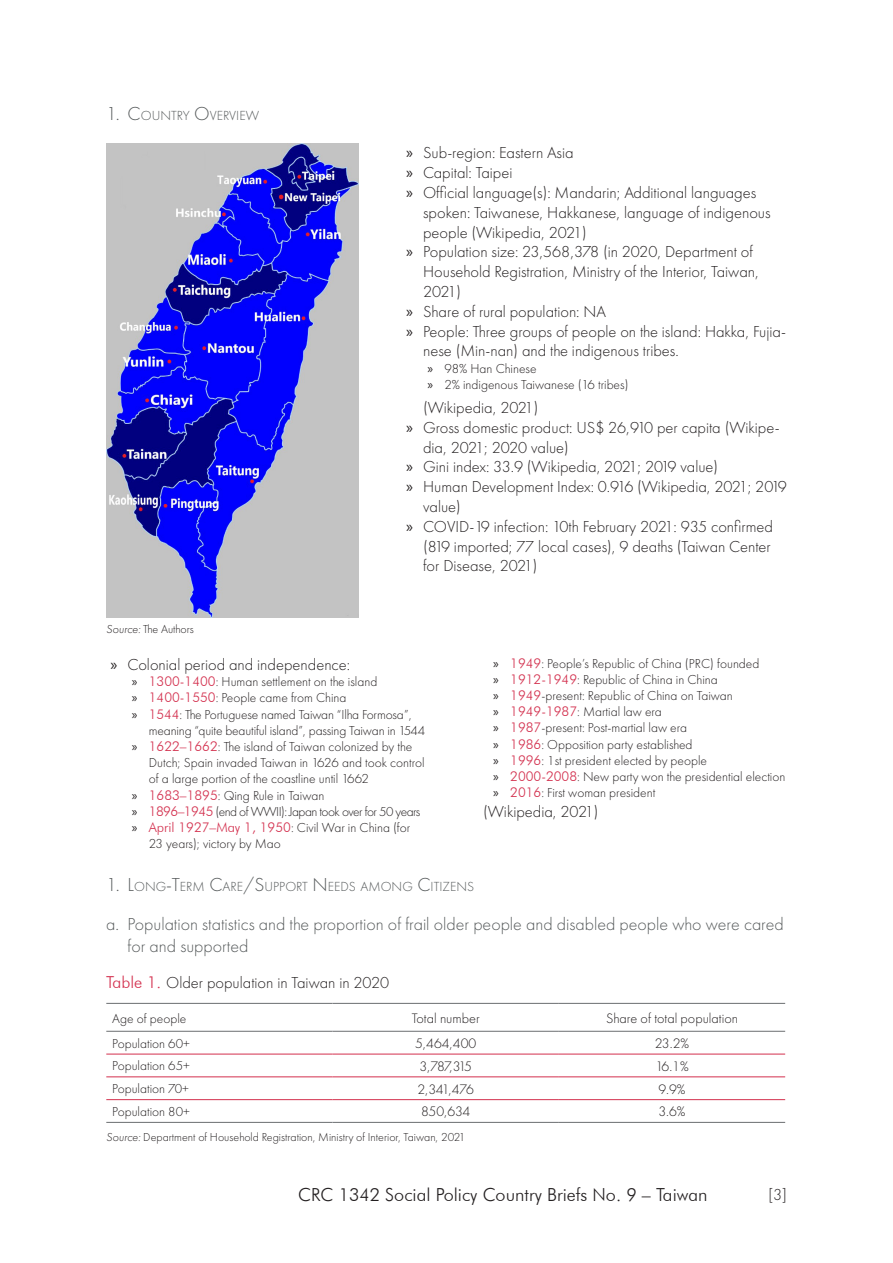
<style>
.page{position:relative;width:893px;height:1263px;background:#fff}
.page>*{position:absolute;margin:0;border:0;box-sizing:border-box;transform-origin:0 0}
.t1{font:300 18px/21.6px "Futura PT";color:#565a5b}
.t2{font:300 18px "Futura BT";color:#231f20}
.aufzählung_zweite_E{font:300 16.5px/19.8px "Futura PT";color:#231f20}
.aufzählung_ohne_ein{font:300 16.5px "Futura PT";color:#231f20}
.tabellen_zentriert{font:300 14.25px "Futura PT";color:#231f20}
.t3{font:300 13.65px "Futura PT";color:#565a5b}
.tabellen__TEXT{font:300 13.5px/16.2px "Futura PT";color:#231f20}
.tabellen__TEXT-2{font:300 13.5px "Futura PT";letter-spacing:-.04em;color:#231f20}
.quelle{font:300 12px "Futura PT";color:#231f20}
.s1{font-size:19.5px}
.s2{font-family:"Myriad Pro";font-weight:400}
.s3{font-style:italic}
.s4{font-family:"Futura BT";color:#d3304e}
</style>
<div class="page">
<img style="left:106px;top:144px;width:253px;height:473px">
<hr style="left:106px;top:1054px;width:227px;height:1px;background:#d3304e">
<hr style="left:333px;top:1054px;width:226px;height:1px;background:#d3304e">
<hr style="left:559px;top:1054px;width:226px;height:1px;background:#d3304e">
<hr style="left:106px;top:1076px;width:227px;height:1px;background:#d3304e">
<hr style="left:333px;top:1076px;width:226px;height:1px;background:#d3304e">
<hr style="left:559px;top:1076px;width:226px;height:1px;background:#d3304e">
<hr style="left:106px;top:1003px;width:227px;height:1px;background:#7b7e80">
<hr style="left:333px;top:1003px;width:226px;height:1px;background:#7b7e80">
<hr style="left:559px;top:1003px;width:226px;height:1px;background:#7b7e80">
<hr style="left:106px;top:1031px;width:227px;height:1px;background:#7b7e80">
<hr style="left:333px;top:1031px;width:226px;height:1px;background:#7b7e80">
<hr style="left:559px;top:1031px;width:226px;height:1px;background:#7b7e80">
<hr style="left:106px;top:1099px;width:227px;height:1px;background:#d3304e">
<hr style="left:333px;top:1099px;width:226px;height:1px;background:#d3304e">
<hr style="left:559px;top:1099px;width:226px;height:1px;background:#d3304e">
<hr style="left:106px;top:1122px;width:227px;height:1px;background:#7b7e80">
<hr style="left:333px;top:1122px;width:226px;height:1px;background:#7b7e80">
<hr style="left:559px;top:1122px;width:226px;height:1px;background:#7b7e80">
<p class="t3" style="left:106px;top:108px;width:154px"><span class="s1">1. C</span>OUNTRY <span class="s1">O</span>VERVIEW</p>
<p class="aufzählung_zweite_E" style="left:406px;top:143px;width:169px"><span class="s2">»</span> Sub-region: Eastern Asia</p>
<p class="aufzählung_zweite_E" style="left:406px;top:163px;width:108px"><span class="s2">»</span> Capital: Taipei</p>
<p class="aufzählung_zweite_E" style="left:423px;top:183px;width:349px;text-indent:-17px"><span class="s2">»</span> Official language(s): Mandarin; Additional languages spoken: Taiwanese, Hakkanese, language of indigenous people (Wikipedia, 2021)</p>
<p class="aufzählung_zweite_E" style="left:423px;top:242px;width:337px;text-indent:-17px"><span class="s2">»</span> Population size: 23,568,378 (in 2020, Department of<br>Household Registration, Ministry of the Interior, Taiwan,<br>2021)</p>
<p class="aufzählung_zweite_E" style="left:406px;top:302px;width:201px"><span class="s2">»</span> Share of rural population: NA</p>
<p class="aufzählung_zweite_E" style="left:423px;top:321px;width:364px;text-indent:-17px"><span class="s2">»</span> People: Three groups of people on the island: Hakka, Fujia&shy;nese (Min-nan) and the indigenous tribes.</p>
<p class="tabellen__TEXT" style="left:427px;top:360px;width:111px"><span class="s2">»</span> 98% Han Chinese</p>
<p class="tabellen__TEXT" style="left:427px;top:376px;width:203px"><span class="s2">»</span> 2% indigenous Taiwanese (16 tribes)</p>
<p class="aufzählung_ohne_ein" style="left:423px;top:398px;width:117px">(Wikipedia, 2021)</p>
<p class="aufzählung_zweite_E" style="left:423px;top:417px;width:358px;text-indent:-17px"><span class="s2">»</span> Gross domestic product: US$ 26,910 per capita (Wikipe&shy;dia, 2021; 2020 value)</p>
<p class="aufzählung_zweite_E" style="left:406px;top:457px;width:314px"><span class="s2">»</span> Gini index: 33.9 (Wikipedia, 2021; 2019 value)</p>
<p class="aufzählung_zweite_E" style="left:423px;top:477px;width:365px;text-indent:-17px"><span class="s2">»</span> Human Development Index: 0.916 (Wikipedia, 2021; 2019 value)</p>
<p class="aufzählung_zweite_E" style="left:423px;top:516px;width:351px;text-indent:-17px"><span class="s2">»</span> COVID-19 infection: 10th February 2021: 935 confirmed (819 imported; 77 local cases), 9 deaths (Taiwan Center for Disease, 2021)</p>
<p class="quelle" style="left:106px;top:622px;width:89px"><span class="s3">Source:</span> The Authors</p>
<p class="aufzählung_zweite_E" style="left:111px;top:655px;width:241px"><span class="s2">»</span> Colonial period and independence:</p>
<p class="tabellen__TEXT" style="left:132px;top:674px;width:247px"><span class="s2">»</span> <span class="s4">1300-1400</span>: Human settlement on the island</p>
<p class="tabellen__TEXT" style="left:132px;top:690px;width:216px"><span class="s2">»</span> <span class="s4">1400-1550</span>: People came from China</p>
<p class="tabellen__TEXT" style="left:149px;top:706px;width:278px;text-indent:-17px"><span class="s2">»</span> <span class="s4">1544</span>: The Portuguese named Taiwan “Ilha Formosa”, meaning “quite beautiful island”, passing Taiwan in 1544</p>
<p class="tabellen__TEXT" style="left:149px;top:738px;width:277px;text-indent:-17px"><span class="s2">»</span> <span class="s4">1622–1662</span>: The island of Taiwan colonized by the<br>Dutch; Spain invaded Taiwan in 1626 and took control of a large portion of the coastline until 1662</p>
<p class="tabellen__TEXT" style="left:132px;top:787px;width:194px"><span class="s2">»</span> <span class="s4">1683–1895</span>: Qing Rule in Taiwan</p>
<p class="tabellen__TEXT-2" style="left:132px;top:804px;width:290px"><span class="s2">»</span> <span class="s4">1896–1945</span> (end of WWII): Japan took over for 50 years</p>
<p class="tabellen__TEXT" style="left:149px;top:819px;width:263px;text-indent:-17px"><span class="s2">»</span> <span class="s4">April 1927–May 1, 1950</span>: Civil War in China (for<br>23 years); victory by Mao</p>
<p class="tabellen__TEXT" style="left:493px;top:655px;width:268px"><span class="s2">»</span> <span class="s4">1949</span>: People’s Republic of China (PRC) founded</p>
<p class="tabellen__TEXT" style="left:493px;top:671px;width:226px"><span class="s2">»</span> <span class="s4">1912-1949</span>: Republic of China in China</p>
<p class="tabellen__TEXT" style="left:493px;top:687px;width:241px"><span class="s2">»</span> <span class="s4">1949</span>-present: Republic of China on Taiwan</p>
<p class="tabellen__TEXT" style="left:493px;top:704px;width:170px"><span class="s2">»</span> <span class="s4">1949-1987</span>: Martial law era</p>
<p class="tabellen__TEXT" style="left:493px;top:720px;width:195px"><span class="s2">»</span> <span class="s4">1987</span>-present: Post-martial law era</p>
<p class="tabellen__TEXT" style="left:493px;top:736px;width:201px"><span class="s2">»</span> <span class="s4">1986</span>: Opposition party established</p>
<p class="tabellen__TEXT" style="left:493px;top:752px;width:215px"><span class="s2">»</span> <span class="s4">1996</span>: 1st president elected by people</p>
<p class="tabellen__TEXT" style="left:493px;top:768px;width:294px"><span class="s2">»</span> <span class="s4">2000-2008</span>: New party won the presidential election</p>
<p class="tabellen__TEXT" style="left:493px;top:785px;width:164px"><span class="s2">»</span> <span class="s4">2016</span>: First woman president</p>
<p class="aufzählung_zweite_E" style="left:483px;top:802px;width:117px">(Wikipedia, 2021)</p>
<p class="t3" style="left:106px;top:879px;width:368px"><span class="s1">1. L</span>ONG<span class="s1">-T</span>ERM <span class="s1">C</span>ARE<span class="s1">/S</span>UPPORT <span class="s1">N</span> EEDS AMONG <span class="s1">C</span>ITIZENS</p>
<p class="t1" style="left:128px;top:913px;width:658px;text-indent:-21px">a. Population statistics and the proportion of frail older people and disabled people who were cared for and supported</p>
<p class="aufzählung_zweite_E" style="left:106px;top:973px;width:284px"><span class="s4">Table 1.</span> Older population in Taiwan in 2020</p>
<p class="tabellen__TEXT" style="left:112px;top:1010px;width:76px">Age of people</p>
<p class="tabellen_zentriert" style="left:412px;top:1010px;width:70px">Total number</p>
<p class="tabellen_zentriert" style="left:606px;top:1010px;width:134px">Share of total population</p>
<p class="tabellen__TEXT" style="left:112px;top:1035px;width:79px">Population 60+</p>
<p class="tabellen_zentriert" style="left:415px;top:1035px;width:63px">5,464,400</p>
<p class="tabellen_zentriert" style="left:655px;top:1035px;width:36px">23.2%</p>
<p class="tabellen__TEXT" style="left:112px;top:1058px;width:79px">Population 65+</p>
<p class="tabellen_zentriert" style="left:419px;top:1058px;width:54px">3,787,315</p>
<p class="tabellen_zentriert" style="left:655px;top:1058px;width:35px">16.1%</p>
<p class="tabellen__TEXT" style="left:112px;top:1080px;width:78px">Population 70+</p>
<p class="tabellen_zentriert" style="left:417px;top:1081px;width:58px">2,341,476</p>
<p class="tabellen_zentriert" style="left:658px;top:1081px;width:29px">9.9%</p>
<p class="tabellen__TEXT" style="left:112px;top:1103px;width:79px">Population 80+</p>
<p class="tabellen_zentriert" style="left:421px;top:1104px;width:50px">850,634</p>
<p class="tabellen_zentriert" style="left:658px;top:1104px;width:29px">3.6%</p>
<p class="quelle" style="left:106px;top:1130px;width:361px"><span class="s3">Source:</span> Department of Household Registration, Ministry of Interior, Taiwan, 2021</p>
<h1 class="t2" style="left:298px;top:1183px;width:411px">CRC 1342 Social Policy Country Briefs No. 9 – Taiwan</h1>
<p class="aufzählung_zweite_E" style="left:768px;top:1184px;width:20px">[3]</p>
</div>
